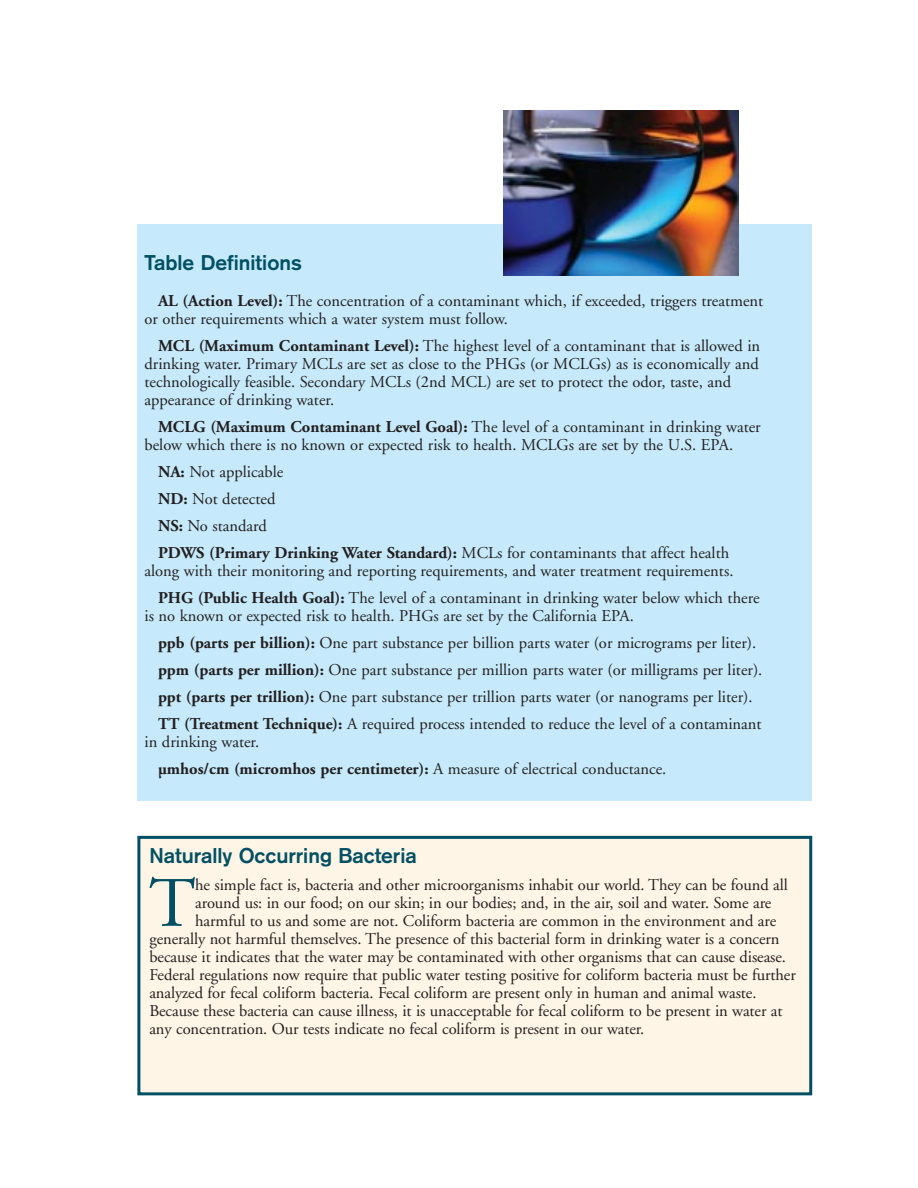
<style>
.page{position:relative;width:918px;height:1188px;background:#fff}
.page>*{position:absolute;margin:0;border:0;box-sizing:border-box;transform-origin:0 0}
.t1{font:70.8px "Adobe Garamond";color:#004f63}
.t2{font:700 21px "Akzidenz Grotesk";color:#004f63}
.t3{font:16.5px/27px "Adobe Garamond";color:#231f20}
.s1{font-weight:700}
</style>
<div class="page">
<div style="left:137px;top:225px;width:675px;height:576px;background:#c6eafb"></div>
<img style="left:504px;top:111px;width:234px;height:165px">
<div style="left:139px;top:837px;width:672px;height:257px;background:#fff5e6"></div>
<div style="left:137px;top:836px;width:675px;height:259px;border:3px solid #004f63"></div>
<p class="t2" style="left:145px;top:255px;width:159px">Table Definitions</p>
<p class="t3" style="left:145px;top:294px;width:620px;line-height:18px;text-indent:13px"><span class="s1">AL (Action Level):</span> The concentration of a contaminant which, if exceeded, triggers treatment or other requirements which a water system must follow.</p>
<p class="t3" style="left:145px;top:339px;width:617px;line-height:18px;text-indent:13px"><span class="s1">MCL (Maximum Contaminant Level):</span> The highest level of a contaminant that is allowed in drinking water. Primary MCLs are set as close to the PHGs (or MCLGs) as is economically and technologically feasible. Secondary MCLs (2nd MCL) are set to protect the odor, taste, and appearance of drinking water.</p>
<p class="t3" style="left:145px;top:420px;width:618px;line-height:18px;text-indent:14px"><span class="s1">MCLG (Maximum Contaminant Level Goal):</span> The level of a contaminant in drinking water below which there is no known or expected risk to health. MCLGs are set by the U.S. EPA.</p>
<p class="t3" style="left:158px;top:460px;width:573px"><span class="s1">NA:</span> Not applicable<br><span class="s1">ND:</span> Not detected<br><span class="s1">NS:</span> No standard<br><span class="s1">PDWS (Primary Drinking Water Standard):</span> MCLs for contaminants that affect health</p>
<p class="t3" style="left:158px;top:559px;width:603px;text-indent:-14px">along with their monitoring and reporting requirements, and water treatment requirements.<br><span class="s1">PHG (Public Health Goal):</span> The level of a contaminant in drinking water below which there</p>
<p class="t3" style="left:158px;top:604px;width:606px;text-indent:-14px">is no known or expected risk to health. PHGs are set by the California EPA.<br><span class="s1">ppb (parts per billion):</span> One part substance per billion parts water (or micrograms per liter). <span class="s1">ppm (parts per million):</span> One part substance per million parts water (or milligrams per liter). <span class="s1">ppt (parts per trillion):</span> One part substance per trillion parts water (or nanograms per liter).<br><span class="s1">TT (Treatment Technique):</span> A required process intended to reduce the level of a contaminant</p>
<p class="t3" style="left:158px;top:730px;width:510px;text-indent:-14px">in drinking water.<br><span class="s1">µmhos/cm (micromhos per centimeter):</span> A measure of electrical conductance.</p>
<p class="t2" style="left:149px;top:848px;width:269px">Naturally Occurring Bacteria</p>
<h1 class="t1" style="left:149px;top:875px;width:48px">T</h1>
<p class="t3" style="left:195px;top:873px;width:594px">he simple fact is, bacteria and other microorganisms inhabit our world. They can be found all</p>
<p class="t3" style="left:195px;top:891px;width:578px">around us: in our food; on our skin; in our bodies; and, in the air, soil and water. Some are</p>
<p class="t3" style="left:195px;top:909px;width:583px">harmful to us and some are not. Coliform bacteria are common in the environment and are</p>
<p class="t3" style="left:149px;top:927px;width:632px">generally not harmful themselves. The presence of this bacterial form in drinking water is a concern</p>
<p class="t3" style="left:149px;top:945px;width:638px">because it indicates that the water may be contaminated with other organisms that can cause disease.</p>
<p class="t3" style="left:149px;top:963px;width:648px">Federal regulations now require that public water testing positive for coliform bacteria must be further</p>
<p class="t3" style="left:149px;top:981px;width:609px">analyzed for fecal coliform bacteria. Fecal coliform are present only in human and animal waste.</p>
<p class="t3" style="left:149px;top:999px;width:635px">Because these bacteria can cause illness, it is unacceptable for fecal coliform to be present in water at</p>
<p class="t3" style="left:149px;top:1017px;width:496px">any concentration. Our tests indicate no fecal coliform is present in our water.</p>
</div>
